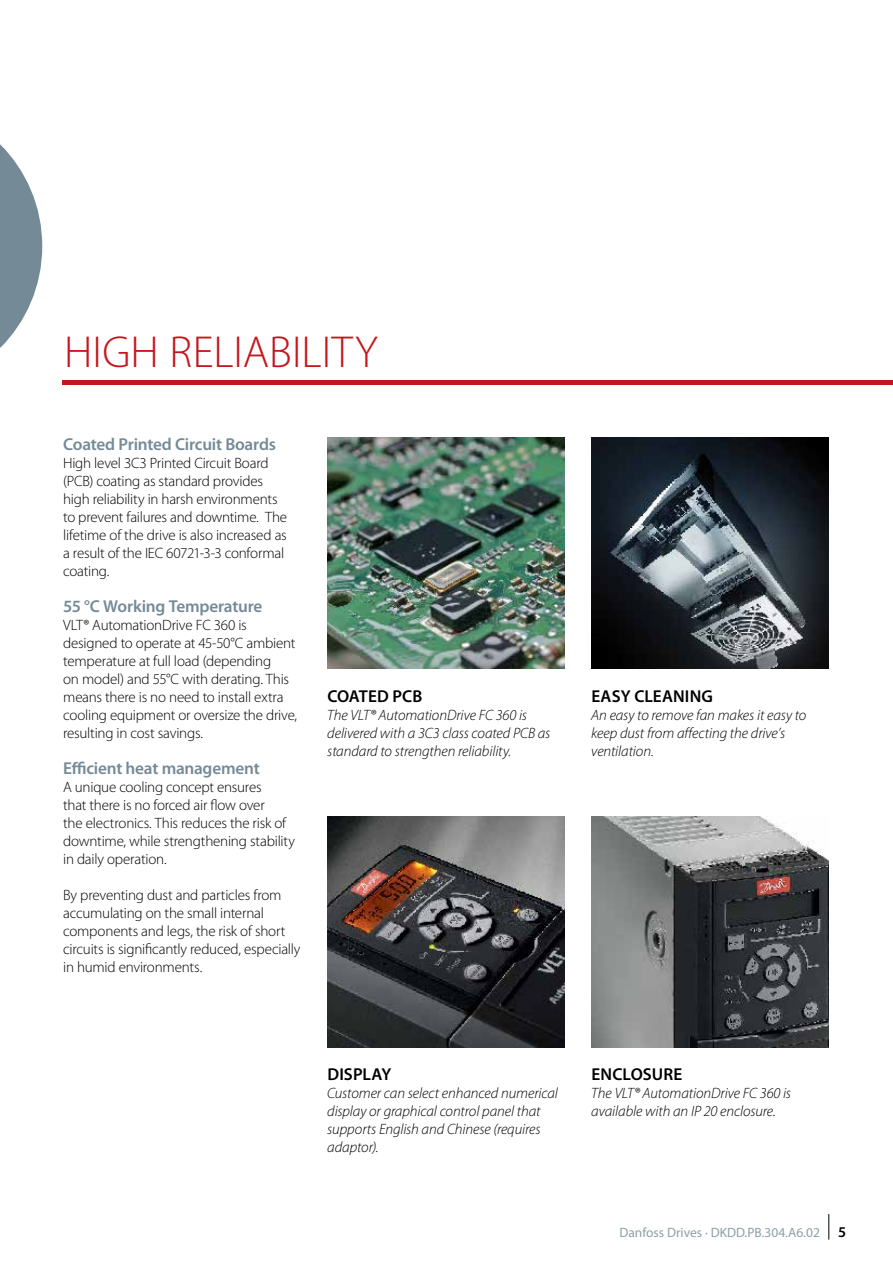
<style>
.page{position:relative;width:893px;height:1263px;background:#fff}
.page>*{position:absolute;margin:0;border:0;box-sizing:border-box;transform-origin:0 0}
.t1{font:300 45px "Myriad Pro";color:#c4161c}
.t2{font:600 17.25px "Myriad Pro";letter-spacing:-.015em;color:#748a96}
.t3{font:600 17.25px "Myriad Pro";letter-spacing:.005em;color:#000}
.t4{font:300 15px/18px "Myriad Pro";letter-spacing:-.015em;color:#000}
.t5{font:italic 300 15px/18px "Myriad Pro";letter-spacing:-.005em;color:#000}
.t6{font:13.5px "Myriad Pro";color:#8b9faa}
.s1{font-weight:600;font-size:15px;color:#000}
</style>
<div class="page">
<svg style="left:828px;top:1214px;width:1px;height:25px"></svg>
<div style="left:63px;top:380px;width:830px;height:5px;background:#c4161c"></div>
<img style="left:327px;top:437px;width:237px;height:231px">
<img style="left:327px;top:816px;width:237px;height:231px">
<img style="left:591px;top:437px;width:237px;height:231px">
<img style="left:591px;top:816px;width:237px;height:231px">
<svg style="left:0;top:144px;width:42px;height:204px"></svg>
<h1 class="t1" style="left:64px;top:327px;width:315px">HIGH RELIABILITY</h1>
<p class="t2" style="left:63px;top:433px;width:214px">Coated Printed Circuit Boards</p>
<p class="t4" style="left:63px;top:454px;width:226px">High level 3C3 Printed Circuit Board (PCB) coating as standard provides high reliability in harsh environments to prevent failures and downtime. The lifetime of the drive is also increased as a result of the IEC 60721-3-3 conformal coating.</p>
<p class="t2" style="left:63px;top:595px;width:201px">55 °C Working Temperature</p>
<p class="t4" style="left:63px;top:616px;width:236px">VLT® AutomationDrive FC 360 is designed to operate at 45-50°C ambient temperature at full load (depending<br>on model) and 55°C with derating. This means there is no need to install extra cooling equipment or oversize the drive, resulting in cost savings.</p>
<p class="t2" style="left:63px;top:757px;width:198px">Efficient heat management</p>
<p class="t4" style="left:63px;top:778px;width:233px">A unique cooling concept ensures<br>that there is no forced air flow over<br>the electronics. This reduces the risk of downtime, while strengthening stability in daily operation.</p>
<p class="t4" style="left:63px;top:886px;width:239px">By preventing dust and particles from accumulating on the small internal components and legs, the risk of short circuits is significantly reduced, especially in humid environments.</p>
<p class="t3" style="left:327px;top:685px;width:96px">COATED PCB</p>
<p class="t5" style="left:327px;top:706px;width:225px">The VLT® AutomationDrive FC 360 is delivered with a 3C3 class coated PCB as standard to strengthen reliability.</p>
<p class="t3" style="left:591px;top:685px;width:123px">EASY CLEANING</p>
<p class="t5" style="left:591px;top:706px;width:217px">An easy to remove fan makes it easy to keep dust from affecting the drive’s ventilation.</p>
<p class="t3" style="left:327px;top:1063px;width:65px">DISPLAY</p>
<p class="t5" style="left:327px;top:1084px;width:232px">Customer can select enhanced numerical display or graphical control panel that supports English and Chinese (requires adaptor).</p>
<p class="t3" style="left:591px;top:1063px;width:92px">ENCLOSURE</p>
<p class="t5" style="left:591px;top:1084px;width:201px">The VLT® AutomationDrive FC 360 is available with an IP 20 enclosure.</p>
<p class="t6" style="left:619px;top:1224px;width:228px">Danfoss Drives · DKDD.PB.304.A6.02 <span class="s1">5</span></p>
</div>
